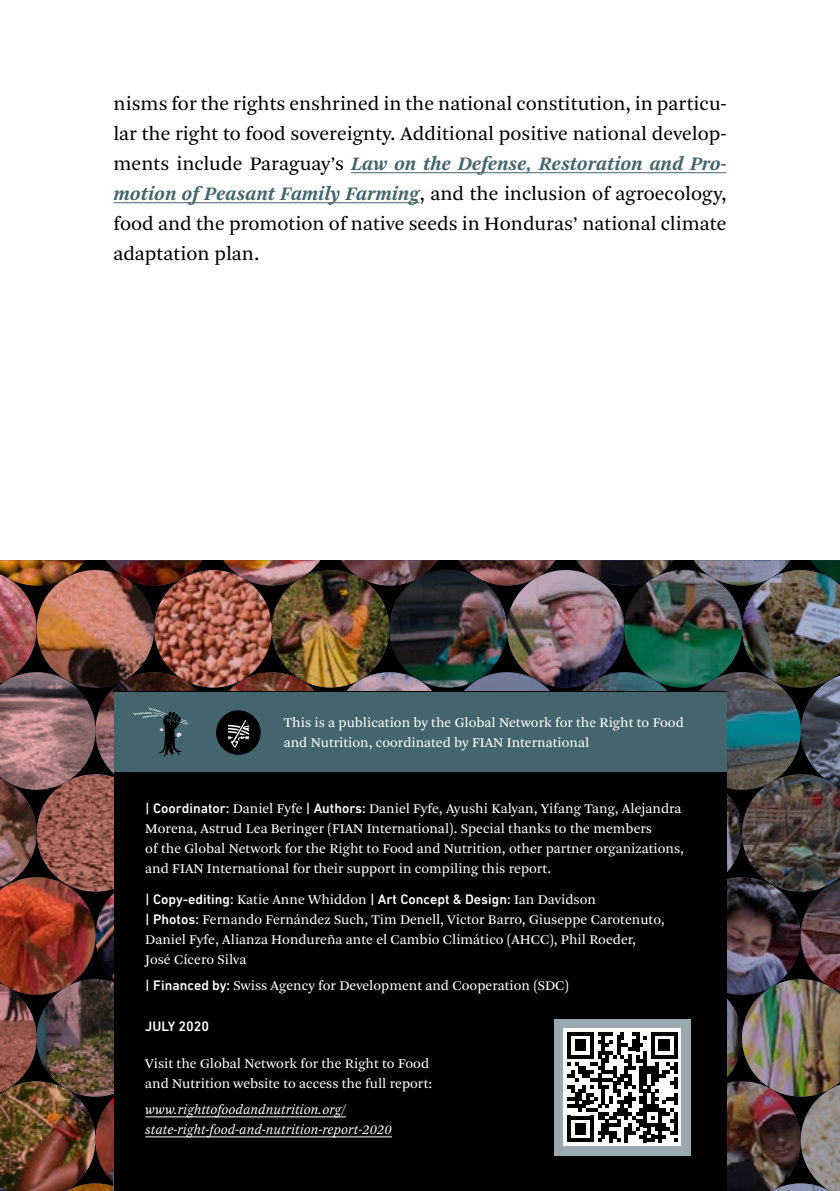
<style>
.page{position:relative;width:840px;height:1191px;background:#fff}
.page>*{position:absolute;margin:0;border:0;box-sizing:border-box;transform-origin:0 0}
._02_Txt_Base_EN{font:20px/30px "Arnhem Pro Blond";color:#000;text-align:justify}
._04_Imprint{font:14px/20px "Arnhem Pro Blond";color:#fff}
._04_Imprint-2{font:italic 14px/20px "Arnhem Pro Blond";color:#fff}
._04_Imprint-3{font:500 14px "DIN Next LT Pro";color:#fff}
.s1{font-family:"Arnhem Pro";font-weight:700;font-style:italic;color:#44646e}
.s2{font-family:"DIN Next LT Pro";font-weight:500}
</style>
<div class="page">
<hr style="left:351px;top:172px;width:375px;height:1px;background:#44646e">
<hr style="left:113px;top:202px;width:306px;height:1px;background:#44646e">
<img style="left:0;top:560px;width:839px;height:631px">
<p class="_02_Txt_Base_EN" style="left:113px;top:89px;width:614px">nisms for the rights enshrined in the national constitution, in particu&shy;lar the right to food sovereignty. Additional positive national develop&shy;ments include Paraguay’s <span class="s1">Law on the Defense, Restoration and Pro&shy;motion of Peasant Family Farming</span>, and the inclusion of agroecology, food and the promotion of native seeds in Honduras’ national climate adaptation plan.</p>
<p class="_04_Imprint" style="left:283px;top:712px;width:401px">This is a publication by the Global Network for the Right to Food and Nutrition, coordinated by FIAN International</p>
<p class="_04_Imprint" style="left:145px;top:798px;width:540px"><span class="s2">| Coordinator:</span> Daniel Fyfe <span class="s2">| Authors:</span> Daniel Fyfe, Ayushi Kalyan, Yifang Tang, Alejandra Morena, Astrud Lea Beringer (FIAN International). Special thanks to the members<br>of the Global Network for the Right to Food and Nutrition, other partner organizations, and FIAN International for their support in compiling this report.</p>
<p class="_04_Imprint" style="left:145px;top:890px;width:520px"><span class="s2">| Copy-editing:</span> Katie Anne Whiddon <span class="s2">| Art Concept &amp; Design:</span> Ian Davidson<br><span class="s2">| Photos:</span> Fernando Fernández Such, Tim Denell, Victor Barro, Giuseppe Carotenuto, Daniel Fyfe, Alianza Hondureña ante el Cambio Climático (AHCC), Phil Roeder, José Cícero Silva</p>
<p class="_04_Imprint" style="left:145px;top:975px;width:425px"><span class="s2">| Financed by:</span> Swiss Agency for Development and Cooperation (SDC)</p>
<p class="_04_Imprint-3" style="left:145px;top:1018px;width:65px">JULY 2020</p>
<p class="_04_Imprint" style="left:145px;top:1053px;width:288px">Visit the Global Network for the Right to Food and Nutrition website to access the full report:</p>
<p class="_04_Imprint-2" style="left:145px;top:1099px;width:248px">www.righttofoodandnutrition.org/ state-right-food-and-nutrition-report-2020</p>
</div>
